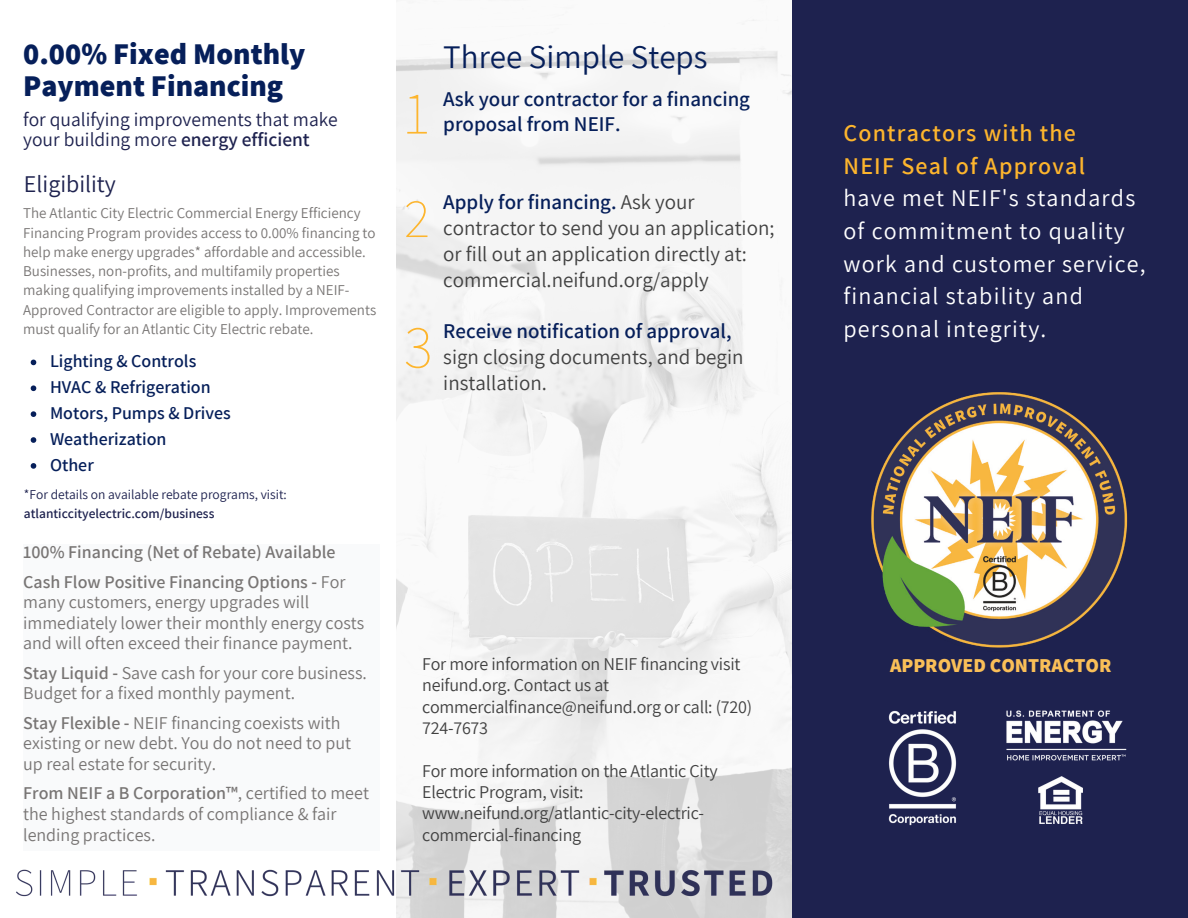
<style>
.page{position:relative;width:1188px;height:918px;background:#fff}
.page>*{position:absolute;margin:0;border:0;box-sizing:border-box;transform-origin:0 0}
.t1{font:200 61.05px "Assistant";color:#fdb52d}
.t2{font:200 60.45px "Assistant";color:#fdb52d}
.t3{font:200 55.2px "Assistant";color:#fdb52d}
.t4{font:33px "Assistant";color:#061f5a}
.t5{font:800 30px "Assistant";color:#061f5a}
.t6{font:24px/32.7px "Assistant";letter-spacing:.05em;color:#fff}
.t7{font:600 24px "Assistant";letter-spacing:.05em;color:#fdb52d}
.t8{font:24px "Assistant";color:#1e224f}
.t9{font:21px "Assistant";color:#414141}
.t10{font:600 21px "Assistant";color:#061f5a}
.t11{font:800 19.65px "Assistant";color:#fabf58}
.t12{font:19.5px/20.2px "Assistant";color:#1e224f}
.t13{font:18px/20.7px "Assistant";color:#787574}
.t14{font:18px/21.3px "Assistant";letter-spacing:-.015em;color:#414141}
.t15{font:600 18px "Assistant";color:#061f5a}
.t16{font:600 18px "Assistant";color:#787574}
.t17{font:15px/19.2px "Assistant";color:#787574}
.t18{font:13.5px "Assistant";color:#1e224f}
.t19{font:600 13.5px "Assistant";color:#1e224f}
.s1{font-weight:600}
.s2{font-weight:400;color:#414141}
</style>
<div class="page">
<img style="left:396px;top:0;width:396px;height:826px">
<div style="left:792px;top:0;width:396px;height:918px;background:#1e224f"></div>
<img style="left:16px;top:826px;width:776px;height:92px">
<img style="left:1006px;top:710px;width:121px;height:51px">
<img style="left:888px;top:710px;width:69px;height:116px">
<div style="left:23px;top:545px;width:357px;height:306px;background:#f9fafb"></div>
<svg style="left:177px;top:811px;width:6px;height:6px"></svg>
<img style="left:1038px;top:776px;width:44px;height:48px">
<img style="left:871px;top:392px;width:257px;height:256px">
<svg style="left:31px;top:360px;width:5px;height:5px"></svg>
<svg style="left:31px;top:385px;width:5px;height:6px"></svg>
<svg style="left:31px;top:411px;width:5px;height:6px"></svg>
<svg style="left:31px;top:437px;width:5px;height:6px"></svg>
<svg style="left:31px;top:463px;width:5px;height:6px"></svg>
<p class="t5" style="left:23px;top:33px;width:284px">0.00% Fixed Monthly</p>
<p class="t4" style="left:443px;top:34px;width:266px">Three Simple Steps</p>
<p class="t5" style="left:23px;top:65px;width:262px">Payment Financing</p>
<p class="t10" style="left:443px;top:84px;width:308px">Ask your contractor for a financing</p>
<p class="t10" style="left:443px;top:110px;width:179px">proposal from NEIF.</p>
<p class="t2" style="left:404px;top:72px;width:28px">1</p>
<p class="t12" style="left:23px;top:109px;width:316px">for qualifying improvements that make your building more <span class="s1">energy efficient</span></p>
<p class="t8" style="left:24px;top:167px;width:93px">Eligibility</p>
<p class="t17" style="left:23px;top:203px;width:355px">The Atlantic City Electric Commercial Energy Efficiency Financing Program provides access to 0.00% financing to help make energy upgrades* affordable and accessible.<br>Businesses, non-profits, and multifamily properties making qualifying improvements installed by a NEIF-Approved Contractor are eligible to apply. Improvements must qualify for an Atlantic City Electric rebate.</p>
<p class="t15" style="left:50px;top:349px;width:148px">Lighting &amp; Controls</p>
<p class="t15" style="left:50px;top:375px;width:162px">HVAC &amp; Refrigeration</p>
<p class="t15" style="left:50px;top:401px;width:182px">Motors, Pumps &amp; Drives</p>
<p class="t15" style="left:50px;top:427px;width:118px">Weatherization</p>
<p class="t15" style="left:50px;top:453px;width:45px">Other</p>
<p class="t18" style="left:24px;top:485px;width:264px">*For details on available rebate programs, visit:</p>
<p class="t19" style="left:24px;top:504px;width:192px">atlanticcityelectric.com/business</p>
<p class="t16" style="left:23px;top:539px;width:314px">100% Financing (Net of Rebate) Available</p>
<p class="t13" style="left:23px;top:571px;width:343px"><span class="s1">Cash Flow Positive Financing Options -</span> For many customers, energy upgrades will immediately lower their monthly energy costs and will often exceed their finance payment.</p>
<p class="t13" style="left:23px;top:662px;width:345px"><span class="s1">Stay Liquid -</span> Save cash for your core business.<br>Budget for a fixed monthly payment.</p>
<p class="t13" style="left:23px;top:712px;width:329px"><span class="s1">Stay Flexible -</span> NEIF financing coexists with existing or new debt. You do not need to put up real estate for security.</p>
<p class="t13" style="left:23px;top:782px;width:347px"><span class="s1">From NEIF a B Corporation™</span>, certified to meet the highest standards of compliance &amp; fair lending practices.</p>
<p class="t3" style="left:404px;top:181px;width:28px">2</p>
<p class="t1" style="left:404px;top:305px;width:30px">3</p>
<p class="t10" style="left:443px;top:188px;width:253px">Apply for financing. <span class="s2">Ask your</span></p>
<p class="t9" style="left:443px;top:213px;width:333px">contractor to send you an application;</p>
<p class="t9" style="left:443px;top:239px;width:305px">or fill out an application directly at:</p>
<p class="t9" style="left:443px;top:265px;width:267px">commercial.neifund.org/apply</p>
<p class="t10" style="left:443px;top:317px;width:290px">Receive notification of approval,</p>
<p class="t9" style="left:443px;top:343px;width:302px">sign closing documents, and begin</p>
<p class="t9" style="left:443px;top:369px;width:105px">installation.</p>
<p class="t14" style="left:422px;top:653px;width:331px">For more information on NEIF financing visit neifund.org. Contact us at commercialfinance@neifund.org or call: (720)<br>724-7673</p>
<p class="t14" style="left:422px;top:759px;width:297px">For more information on the Atlantic City Electric Program, visit: www.neifund.org/atlantic-city-electric&shy;commercial-financing</p>
<p class="t7" style="left:843px;top:117px;width:234px">Contractors with the</p>
<p class="t7" style="left:843px;top:149px;width:243px">NEIF Seal of Approval</p>
<p class="t6" style="left:843px;top:181px;width:304px">have met NEIF's standards of commitment to quality work and customer service, financial stability and personal integrity.</p>
<p class="t11" style="left:890px;top:652px;width:223px">APPROVED CONTRACTOR</p>
</div>
